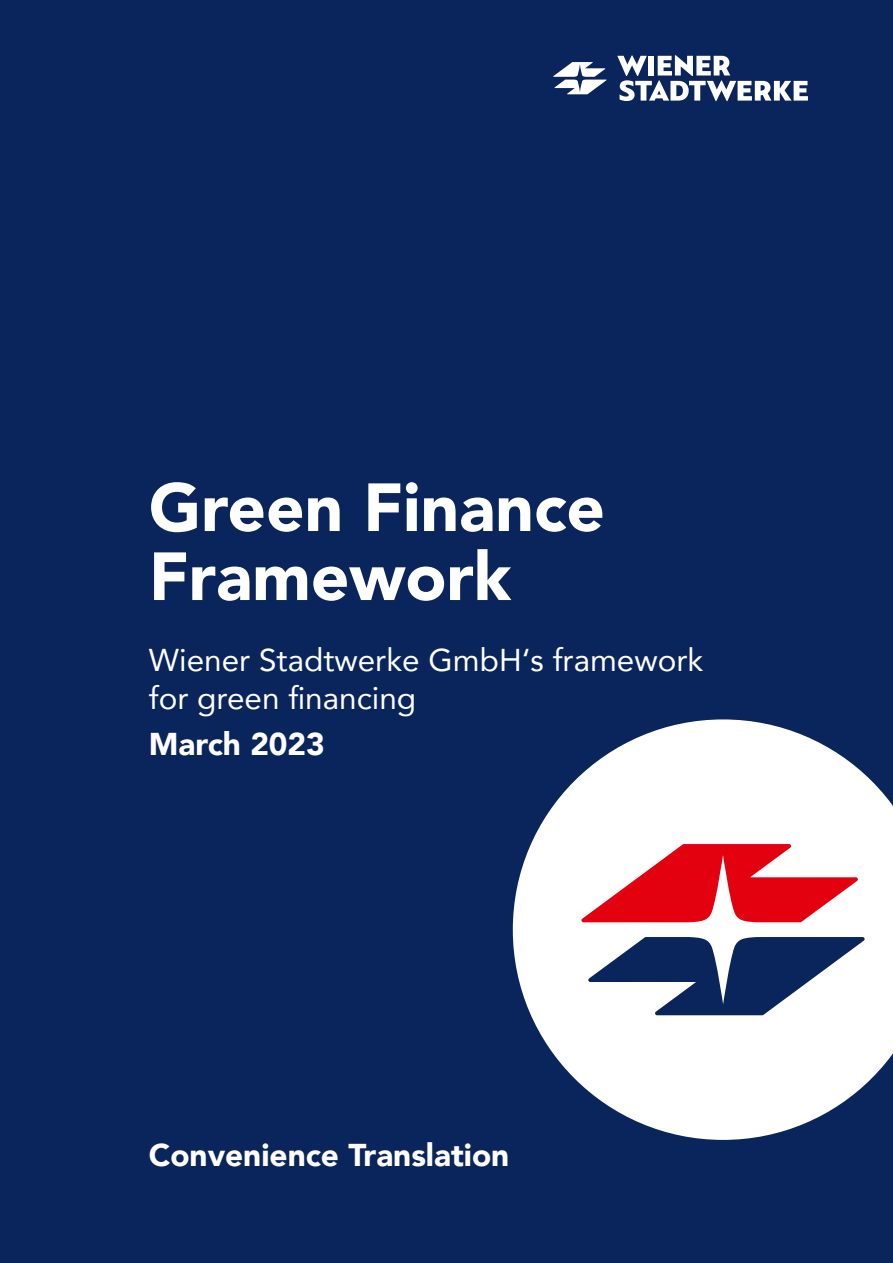
<style>
.page{position:relative;width:893px;height:1263px;background:#09255c}
.page>*{position:absolute;margin:0;border:0;box-sizing:border-box;transform-origin:0 0}
.t1{font:900 67.2px/69px "Avenir";color:#fff}
.t2{font:31.5px/37.8px "Avenir";color:#fff}
.t3{font:900 31.5px "Avenir";color:#fff}
</style>
<div class="page">
<svg style="left:513px;top:719px;width:380px;height:421px;fill:#fff"></svg>
<svg style="left:588px;top:937px;width:277px;height:78px"></svg>
<svg style="left:581px;top:844px;width:277px;height:78px;background:#ee6770"></svg>
<svg style="left:553px;top:62px;width:54px;height:32px"></svg>
<svg style="left:617px;top:55px;width:191px;height:46px"></svg>
<h1 class="t1" style="left:149px;top:471px;width:458px">Green Finance<br>Framework</h1>
<p class="t2" style="left:149px;top:640px;width:556px">Wiener Stadtwerke GmbH‘s framework for green financing</p>
<p class="t3" style="left:149px;top:717px;width:178px">March 2023</p>
<p class="t3" style="left:149px;top:1128px;width:362px">Convenience Translation</p>
</div>
